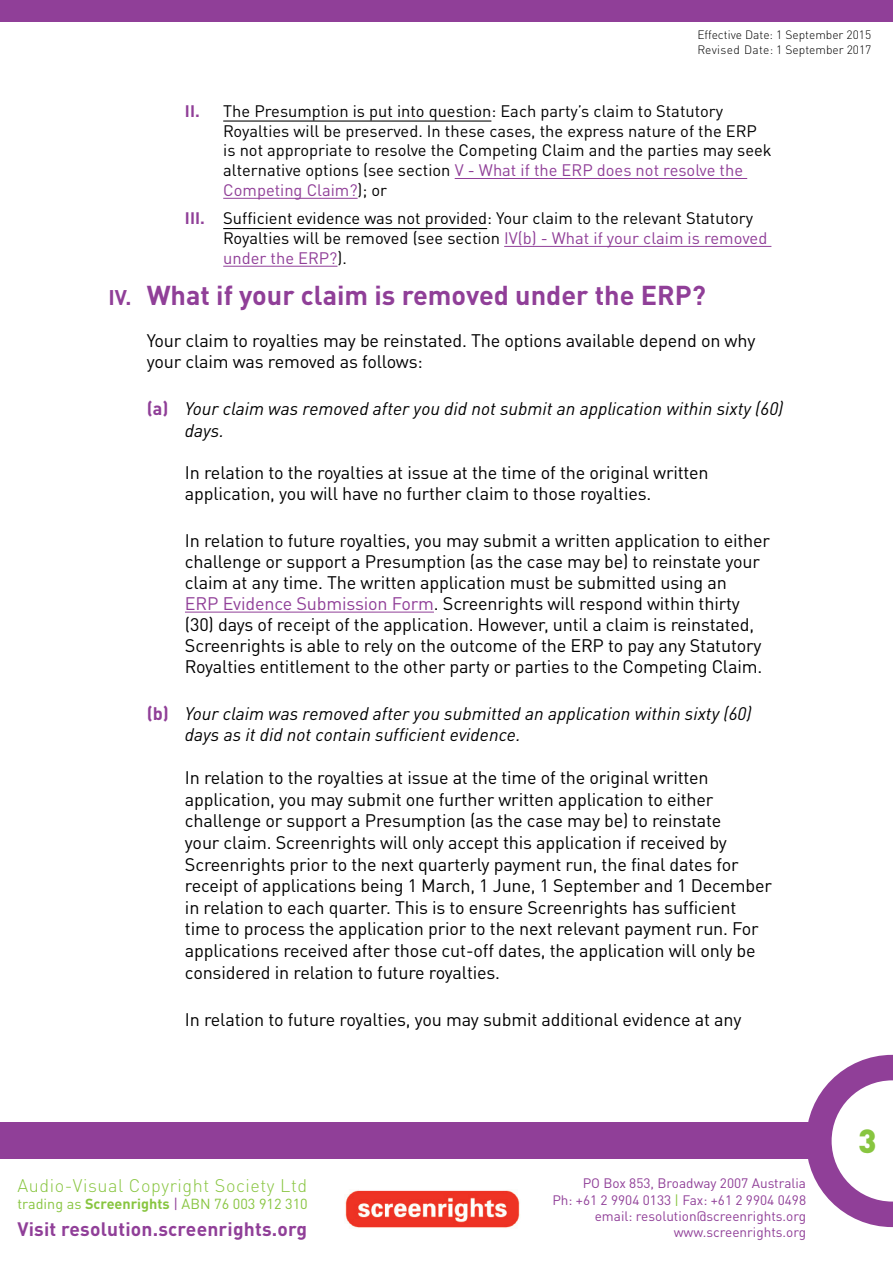
<style>
.page{position:relative;width:893px;height:1263px;background:#fff}
.page>*{position:absolute;margin:0;border:0;box-sizing:border-box;transform-origin:0 0}
.t1{font:900 33px "DINOT";color:#88c540}
.t2{font:700 27px "DINOT";color:#903f98}
.t3{font:700 19.2px "DINOT";letter-spacing:.01em;color:#903f98}
.t4{font:18px/21.6px "DINOT";letter-spacing:-.01em;color:#000}
.t5{font:italic 18px/21.6px "DINOT";color:#000}
.t6{font:300 18px "DINOT";letter-spacing:.03em;color:#88c540}
.t7{font:16.5px/19.8px "DINOT";color:#000}
.t8{font:14.4px "DINOT";color:#88c540}
.t9{font:13.65px/16.4px "DINOT";color:#903f98;text-align:right}
.t10{font:300 12px/14.4px "DINOT";color:#000}
.s1{font-weight:700;color:#903f98}
.s2{color:#903f98}
.s3{font-size:21px}
.s4{font-weight:700;font-style:normal;color:#903f98}
.s5{font-weight:700}
.s6{color:#88c540}
</style>
<div class="page">
<div style="left:0;top:0;width:893px;height:21px;background:#903f98"></div>
<div style="left:0;top:1123px;width:893px;height:36px;background:#903f98"></div>
<svg style="left:806px;top:1055px;width:87px;height:172px"></svg>
<img style="left:345px;top:1190px;width:175px;height:38px">
<hr style="left:223px;top:120px;width:268px;height:2px;background:#000">
<hr style="left:455px;top:178px;width:292px;height:1px;background:#903f98">
<hr style="left:223px;top:198px;width:135px;height:1px;background:#903f98">
<hr style="left:223px;top:228px;width:264px;height:1px;background:#000">
<hr style="left:504px;top:246px;width:267px;height:1px;background:#903f98">
<hr style="left:223px;top:266px;width:114px;height:1px;background:#903f98">
<hr style="left:185px;top:612px;width:249px;height:1px;background:#903f98">
<p class="t10" style="left:697px;top:28px;width:176px">Effective Date: 1 September 2015<br>Revised Date: 1 September 2017</p>
<p class="t7" style="left:223px;top:101px;width:550px;text-indent:-38px"><span class="s1">II.</span> The Presumption is put into question: Each party’s claim to Statutory Royalties will be preserved. In these cases, the express nature of the ERP is not appropriate to resolve the Competing Claim and the parties may seek alternative options (see section <span class="s2">V - What if the ERP does not resolve the Competing Claim?</span>); or</p>
<p class="t7" style="left:223px;top:208px;width:546px;text-indent:-38px"><span class="s1">III.</span> Sufficient evidence was not provided: Your claim to the relevant Statutory<br>Royalties will be removed (see section <span class="s2">IV(b) - What if your claim is removed under the ERP?</span>).</p>
<h2 class="t2" style="left:108px;top:277px;width:599px"><span class="s3">IV.</span> What if your claim is removed under the ERP?</h2>
<p class="t4" style="left:147px;top:330px;width:610px;line-height:21px">Your claim to royalties may be reinstated. The options available depend on why your claim was removed as follows:</p>
<p class="t5" style="left:185px;top:398px;width:600px;text-indent:-38px"><span class="s4">(a)</span> Your claim was removed after you did not submit an application within sixty (60) days.</p>
<p class="t4" style="left:185px;top:462px;width:525px;line-height:21px">In relation to the royalties at issue at the time of the original written application, you will have no further claim to those royalties.</p>
<p class="t4" style="left:185px;top:529px;width:587px;line-height:21px">In relation to future royalties, you may submit a written application to either challenge or support a Presumption (as the case may be) to reinstate your claim at any time. The written application must be submitted using an<br><span class="s2">ERP Evidence Submission Form</span>. Screenrights will respond within thirty (30) days of receipt of the application. However, until a claim is reinstated, Screenrights is able to rely on the outcome of the ERP to pay any Statutory Royalties entitlement to the other party or parties to the Competing Claim.</p>
<p class="t5" style="left:185px;top:702px;width:568px;text-indent:-38px"><span class="s4">(b)</span> Your claim was removed after you submitted an application within sixty (60) days as it did not contain sufficient evidence.</p>
<p class="t4" style="left:185px;top:767px;width:588px">In relation to the royalties at issue at the time of the original written application, you may submit one further written application to either challenge or support a Presumption (as the case may be) to reinstate<br>your claim. Screenrights will only accept this application if received by Screenrights prior to the next quarterly payment run, the final dates for receipt of applications being 1 March, 1 June, 1 September and 1 December in relation to each quarter. This is to ensure Screenrights has sufficient time to process the application prior to the next relevant payment run. For applications received after those cut-off dates, the application will only be considered in relation to future royalties.</p>
<p class="t4" style="left:185px;top:1008px;width:558px">In relation to future royalties, you may submit additional evidence at any</p>
<p class="t6" style="left:17px;top:1174px;width:291px">Audio-Visual Copyright Society Ltd</p>
<p class="t8" style="left:17px;top:1195px;width:292px">trading as <span class="s5">Screenrights</span> <span class="s2">|</span> ABN 76 003 912 310</p>
<p class="t3" style="left:17px;top:1217px;width:291px">Visit resolution.screenrights.org</p>
<p class="t9" style="left:552px;top:1175px;width:255px">PO Box 853, Broadway 2007 Australia<br>Ph: +61 2 9904 0133 <span class="s6">|</span> Fax: +61 2 9904 0498 email: resolution@screenrights.org www.screenrights.org</p>
<h1 class="t1" style="left:858px;top:1118px;width:20px">3</h1>
</div>
